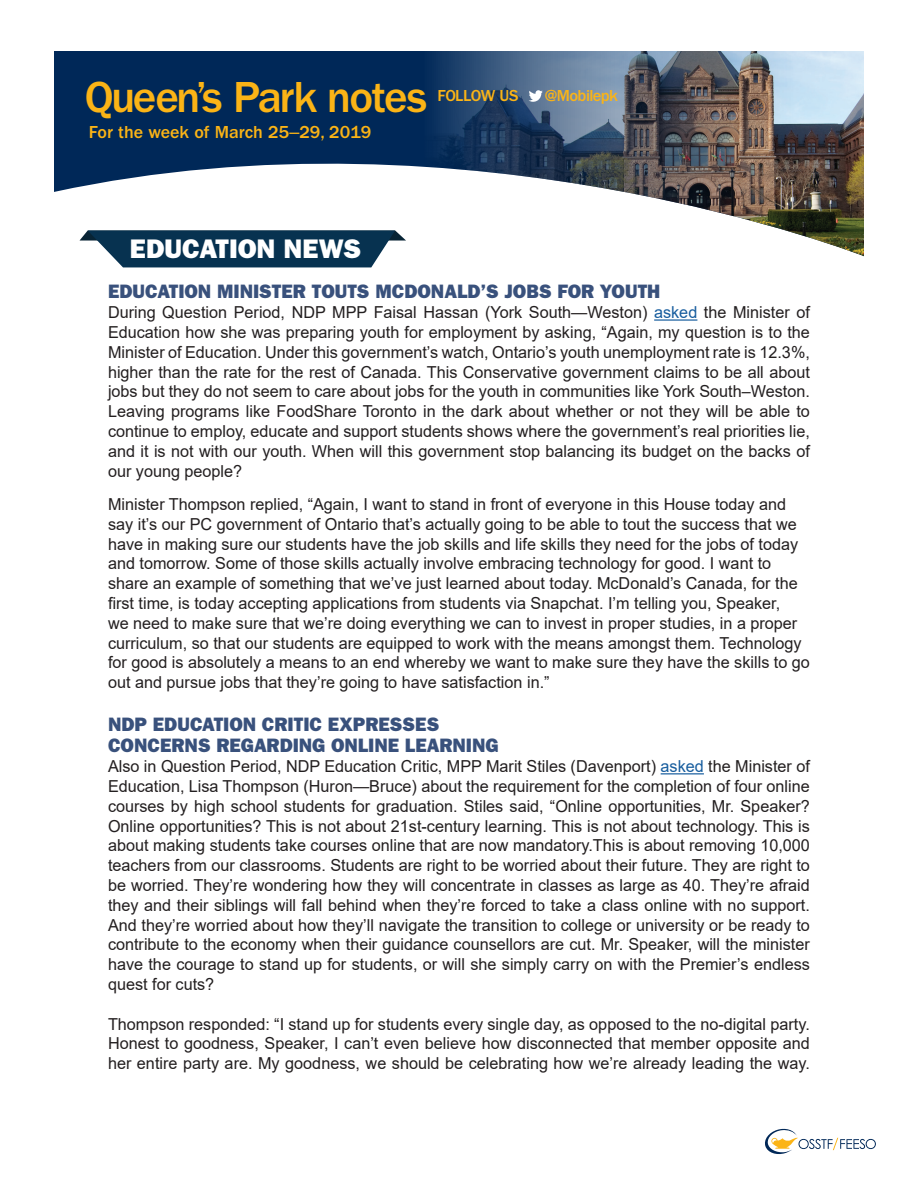
<style>
.page{position:relative;width:918px;height:1188px;background:#fff}
.page>*{position:absolute;margin:0;border:0;box-sizing:border-box;transform-origin:0 0}
.t1{font:500 45px "ITC Franklin Gothic Std";letter-spacing:-.04em;color:#fbb416}
.t2{font:27px "ITC Franklin Gothic Std Hvy";color:#fff}
.t3{font:19.5px/21.3px "ITC Franklin Gothic Std Hvy";color:#39517c}
.t4{font:500 18px "ITC Franklin Gothic Std";color:#fbb416}
.t5{font:16.5px/19.8px "Arial";color:#231f20;text-align:justify}
.t6{font:500 16.5px "ITC Franklin Gothic Std";letter-spacing:-.04em;color:#fbb416}
.t7{font:500 16.5px "ITC Franklin Gothic Std";letter-spacing:-.02em;color:#fbb416}
.s1{font-family:"Arial";font-weight:400}
.s2{color:#175d9e}
</style>
<div class="page">
<svg style="left:765px;top:1129px;width:111px;height:25px"></svg>
<svg style="left:54px;top:51px;width:371px;height:190px;fill:#002858"></svg>
<img style="left:425px;top:51px;width:439px;height:205px">
<svg style="left:529px;top:90px;width:14px;height:12px"></svg>
<svg style="left:80px;top:231px;width:326px;height:36px;background:#274c66"></svg>
<hr style="left:654px;top:319px;width:43px;height:2px;background:#175d9e">
<hr style="left:661px;top:773px;width:43px;height:1px;background:#175d9e">
<h1 class="t1" style="left:85px;top:72px;width:344px">Queen’s Park notes</h1>
<p class="t7" style="left:438px;top:86px;width:82px">FOLLOW US</p>
<p class="t6" style="left:545px;top:86px;width:74px">@Mobilepk</p>
<p class="t4" style="left:89px;top:122px;width:284px">For the week of March 25<span class="s1">–</span>29, 2019</p>
<h2 class="t2" style="left:130px;top:233px;width:233px">EDUCATION NEWS</h2>
<p class="t3" style="left:108px;top:281px;width:554px">EDUCATION MINISTER TOUTS MCDONALD’S JOBS FOR YOUTH</p>
<p class="t5" style="left:108px;top:302px;width:703px">During Question Period, NDP MPP Faisal Hassan (York South—Weston) <span class="s2">asked</span> the Minister of Education how she was preparing youth for employment by asking, “Again, my question is to the Minister of Education. Under this government’s watch, Ontario’s youth unemployment rate is 12.3%, higher than the rate for the rest of Canada. This Conservative government claims to be all about jobs but they do not seem to care about jobs for the youth in communities like York South–Weston.<br>Leaving programs like FoodShare Toronto in the dark about whether or not they will be able to continue to employ, educate and support students shows where the government’s real priorities lie, and it is not with our youth. When will this government stop balancing its budget on the backs of our young people?</p>
<p class="t5" style="left:108px;top:494px;width:704px;text-align:left">Minister Thompson replied, “Again, I want to stand in front of everyone in this House today and say it’s our PC government of Ontario that’s actually going to be able to tout the success that we have in making sure our students have the job skills and life skills they need for the jobs of today and tomorrow. Some of those skills actually involve embracing technology for good. I want to share an example of something that we’ve just learned about today. McDonald’s Canada, for the first time, is today accepting applications from students via Snapchat. I’m telling you, Speaker,<br>we need to make sure that we’re doing everything we can to invest in proper studies, in a proper curriculum, so that our students are equipped to work with the means amongst them. Technology for good is absolutely a means to an end whereby we want to make sure they have the skills to go out and pursue jobs that they’re going to have satisfaction in.”</p>
<p class="t3" style="left:108px;top:714px;width:392px">NDP EDUCATION CRITIC EXPRESSES<br>CONCERNS REGARDING ONLINE LEARNING</p>
<p class="t5" style="left:108px;top:756px;width:703px">Also in Question Period, NDP Education Critic, MPP Marit Stiles (Davenport) <span class="s2">asked</span> the Minister of Education, Lisa Thompson (Huron—Bruce) about the requirement for the completion of four online courses by high school students for graduation. Stiles said, “Online opportunities, Mr. Speaker?<br>Online opportunities? This is not about 21st-century learning. This is not about technology. This is about making students take courses online that are now mandatory.This is about removing 10,000 teachers from our classrooms. Students are right to be worried about their future. They are right to be worried. They’re wondering how they will concentrate in classes as large as 40. They’re afraid they and their siblings will fall behind when they’re forced to take a class online with no support.<br>And they’re worried about how they’ll navigate the transition to college or university or be ready to contribute to the economy when their guidance counsellors are cut. Mr. Speaker, will the minister have the courage to stand up for students, or will she simply carry on with the Premier’s endless quest for cuts?</p>
<p class="t5" style="left:108px;top:1014px;width:703px">Thompson responded: “I stand up for students every single day, as opposed to the no-digital party.<br>Honest to goodness, Speaker, I can’t even believe how disconnected that member opposite and her entire party are. My goodness, we should be celebrating how we’re already leading the way.</p>
</div>
